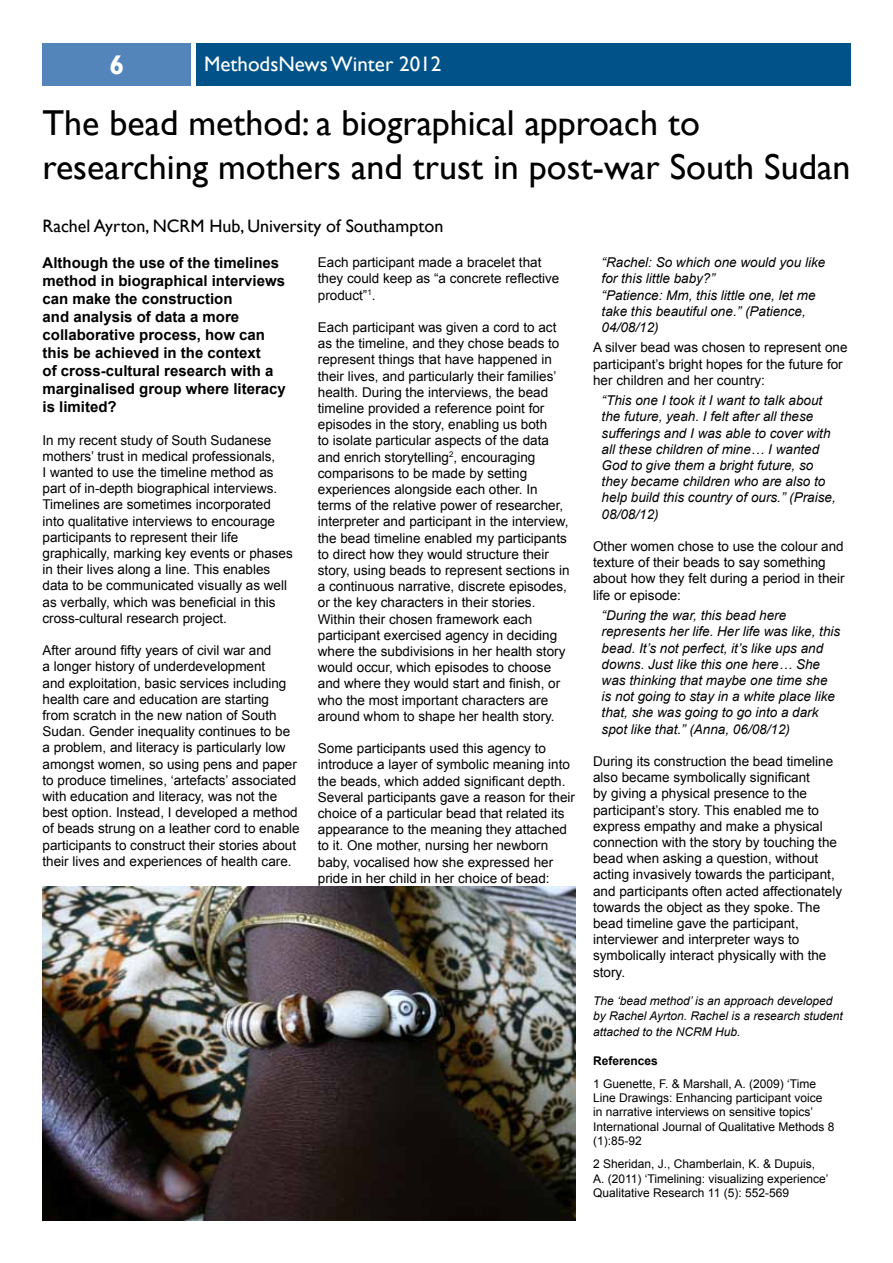
<style>
.page{position:relative;width:893px;height:1263px;background:#fff}
.page>*{position:absolute;margin:0;border:0;box-sizing:border-box;transform-origin:0 0}
.t1{font:36px/43.2px "Gill Sans";color:#000}
.t2{font:700 27px "Gill Sans";color:#fff}
.t3{font:21px "Gill Sans";color:#fff}
.t4{font:18px "Gill Sans";color:#000}
.t5{font:700 15px/18px "Arial";color:#000}
.t6{font:13.5px/16.2px "Arial";color:#000}
.t7{font:italic 13.5px/16.2px "Arial";color:#000}
.t8{font:12px/14.4px "Arial";color:#000}
.t9{font:italic 12px/14.4px "Arial";color:#000}
.t10{font:700 12px "Arial";color:#000}
</style>
<div class="page">
<div style="left:43px;top:43px;width:148px;height:42px;background:#5385bb"></div>
<div style="left:196px;top:43px;width:654px;height:42px;background:#005288"></div>
<img style="left:43px;top:887px;width:532px;height:333px">
<h2 class="t2" style="left:109px;top:48px;width:16px">6</h2>
<h3 class="t3" style="left:204px;top:52px;width:239px">MethodsNews Winter 2012</h3>
<h1 class="t1" style="left:43px;top:102px;width:809px">The bead method: a biographical approach to researching mothers and trust in post-war South Sudan</h1>
<h3 class="t4" style="left:43px;top:216px;width:402px">Rachel Ayrton, NCRM Hub, University of Southampton</h3>
<p class="t5" style="left:43px;top:254px;width:245px">Although the use of the timelines method in biographical interviews can make the construction<br>and analysis of data a more collaborative process, how can this be achieved in the context<br>of cross-cultural research with a marginalised group where literacy is limited?</p>
<p class="t6" style="left:43px;top:432px;width:252px">In my recent study of South Sudanese mothers’ trust in medical professionals,<br>I wanted to use the timeline method as part of in-depth biographical interviews.<br>Timelines are sometimes incorporated into qualitative interviews to encourage participants to represent their life graphically, marking key events or phases in their lives along a line. This enables data to be communicated visually as well as verbally, which was beneficial in this cross-cultural research project.</p>
<p class="t6" style="left:43px;top:642px;width:259px">After around fifty years of civil war and<br>a longer history of underdevelopment<br>and exploitation, basic services including health care and education are starting<br>from scratch in the new nation of South Sudan. Gender inequality continues to be a problem, and literacy is particularly low amongst women, so using pens and paper to produce timelines, ‘artefacts’ associated with education and literacy, was not the best option. Instead, I developed a method of beads strung on a leather cord to enable participants to construct their stories about their lives and experiences of health care.</p>
<p class="t6" style="left:318px;top:254px;width:243px">Each participant made a bracelet that they could keep as “a concrete reflective product”<sup>1</sup>.</p>
<p class="t6" style="left:318px;top:319px;width:253px">Each participant was given a cord to act as the timeline, and they chose beads to represent things that have happened in their lives, and particularly their families’ health. During the interviews, the bead timeline provided a reference point for episodes in the story, enabling us both<br>to isolate particular aspects of the data and enrich storytelling<sup>2</sup>, encouraging comparisons to be made by setting experiences alongside each other. In terms of the relative power of researcher, interpreter and participant in the interview, the bead timeline enabled my participants to direct how they would structure their story, using beads to represent sections in a continuous narrative, discrete episodes, or the key characters in their stories.<br>Within their chosen framework each participant exercised agency in deciding where the subdivisions in her health story would occur, which episodes to choose and where they would start and finish, or who the most important characters are around whom to shape her health story.</p>
<p class="t6" style="left:318px;top:740px;width:259px">Some participants used this agency to introduce a layer of symbolic meaning into the beads, which added significant depth.<br>Several participants gave a reason for their choice of a particular bead that related its appearance to the meaning they attached to it. One mother, nursing her newborn baby, vocalised how she expressed her pride in her child in her choice of bead:</p>
<p class="t7" style="left:602px;top:254px;width:225px">“Rachel: So which one would you like for this little baby?”<br>“Patience: Mm, this little one, let me take this beautiful one.” (Patience,<br>04/08/12)</p>
<p class="t6" style="left:593px;top:340px;width:256px">A silver bead was chosen to represent one participant’s bright hopes for the future for her children and her country:</p>
<p class="t7" style="left:602px;top:393px;width:236px">“This one I took it I want to talk about the future, yeah. I felt after all these sufferings and I was able to cover with all these children of mine… I wanted God to give them a bright future, so they became children who are also to help build this country of ours.” (Praise, 08/08/12)</p>
<p class="t6" style="left:593px;top:538px;width:253px">Other women chose to use the colour and texture of their beads to say something about how they felt during a period in their life or episode:</p>
<p class="t7" style="left:602px;top:607px;width:240px">“During the war, this bead here represents her life. Her life was like, this bead. It’s not perfect, it’s like ups and downs. Just like this one here… She was thinking that maybe one time she is not going to stay in a white place like that, she was going to go into a dark spot like that.” (Anna, 06/08/12)</p>
<p class="t6" style="left:593px;top:753px;width:250px">During its construction the bead timeline also became symbolically significant<br>by giving a physical presence to the participant’s story. This enabled me to express empathy and make a physical connection with the story by touching the bead when asking a question, without acting invasively towards the participant, and participants often acted affectionately towards the object as they spoke. The bead timeline gave the participant, interviewer and interpreter ways to symbolically interact physically with the story.</p>
<p class="t9" style="left:593px;top:994px;width:251px">The ‘bead method’ is an approach developed by Rachel Ayrton. Rachel is a research student</p>
<p class="t9" style="left:593px;top:1025px;width:149px">attached to the NCRM Hub.</p>
<p class="t10" style="left:593px;top:1052px;width:66px">References</p>
<p class="t8" style="left:593px;top:1076px;width:243px">1 Guenette, F. &amp; Marshall, A. (2009) ‘Time Line Drawings: Enhancing participant voice in narrative interviews on sensitive topics’ International Journal of Qualitative Methods 8 (1):85-92</p>
<p class="t8" style="left:593px;top:1157px;width:237px">2 Sheridan, J., Chamberlain, K. &amp; Dupuis,<br>A. (2011) ‘Timelining: visualizing experience’<br>Qualitative Research 11 (5): 552-569</p>
</div>
